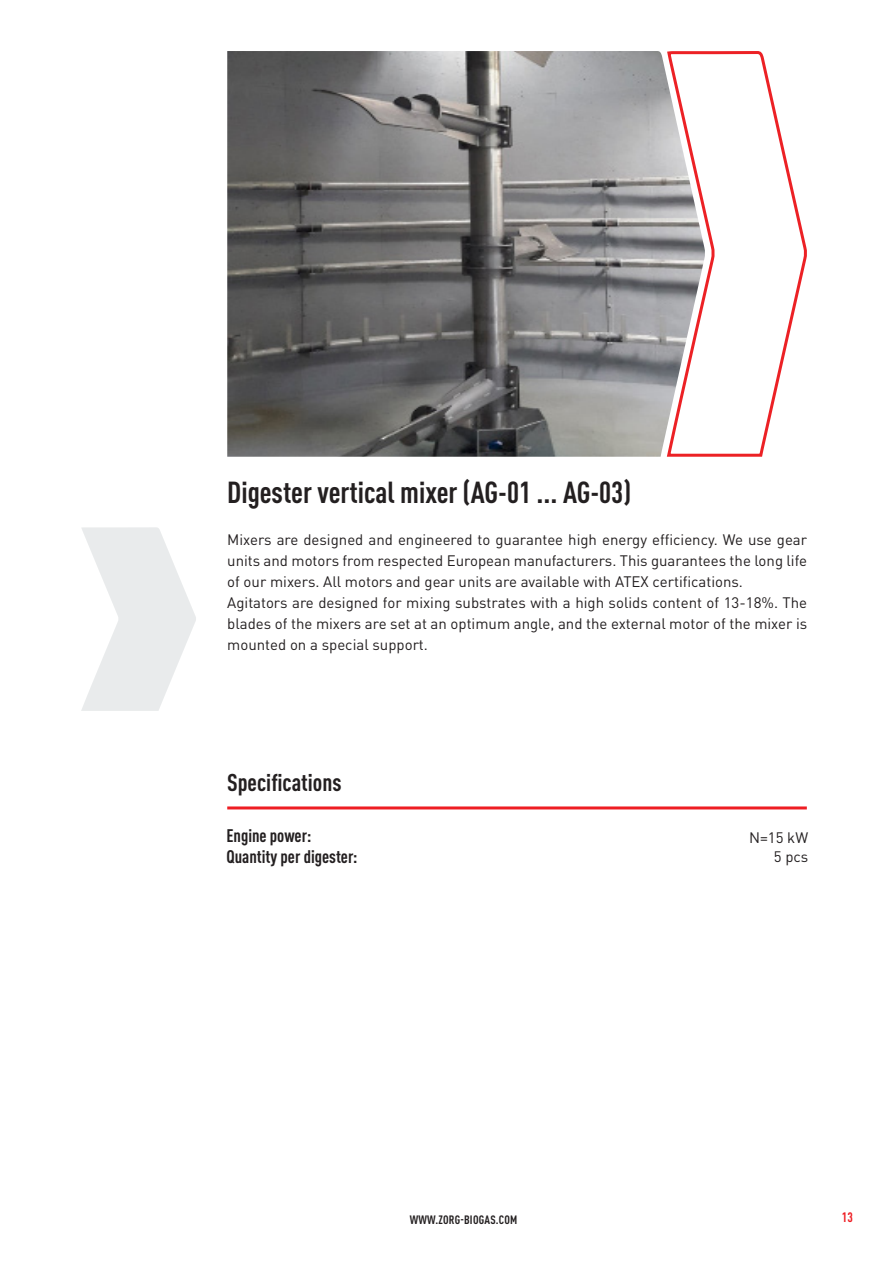
<style>
.page{position:relative;width:893px;height:1263px;background:#fff}
.page>*{position:absolute;margin:0;border:0;box-sizing:border-box;transform-origin:0 0}
.H_big{font:700 condensed 30px "DIN Pro";color:#231f20}
.H_big-2{font:700 condensed 24px "DIN Pro";color:#231f20}
.Тех_хар{font:700 condensed 18px "DIN Pro";color:#231f20}
.Main_text{font:15px/21px "DIN Pro";color:#231f20;text-align:justify}
.t1{font:700 condensed 13.5px "DIN Pro";color:#ee1d23}
.t2{font:700 condensed 12px "DIN Pro";letter-spacing:.02em;color:#231f20}
</style>
<div class="page">
<hr style="left:227px;top:806px;width:580px;height:3px;background:#ee1d23">
<img style="left:227px;top:51px;width:438px;height:406px">
<svg style="left:81px;top:527px;width:115px;height:184px"></svg>
<svg style="left:665px;top:51px;width:142px;height:406px"></svg>
<p class="H_big" style="left:227px;top:469px;width:405px">Digester vertical mixer (AG-01 ... AG-03)</p>
<p class="Main_text" style="left:227px;top:528px;width:581px">Mixers are designed and engineered to guarantee high energy efficiency. We use gear units and motors from respected European manufacturers. This guarantees the long life of our mixers. All motors and gear units are available with ATEX certifications.</p>
<p class="Main_text" style="left:227px;top:591px;width:581px">Agitators are designed for mixing substrates with a high solids content of 13-18%. The blades of the mixers are set at an optimum angle, and the external motor of the mixer is mounted on a special support.</p>
<p class="H_big-2" style="left:227px;top:764px;width:116px">Specifications</p>
<p class="Тех_хар" style="left:226px;top:822px;width:86px">Engine power:</p>
<p class="Тех_хар" style="left:226px;top:843px;width:133px">Quantity per digester:</p>
<p class="Main_text" style="left:749px;top:826px;width:61px">N=15 kW</p>
<p class="Main_text" style="left:774px;top:845px;width:36px">5 pcs</p>
<p class="t2" style="left:410px;top:1210px;width:109px">WWW.ZORG-BIOGAS.COM</p>
<p class="t1" style="left:842px;top:1206px;width:12px">13</p>
</div>
